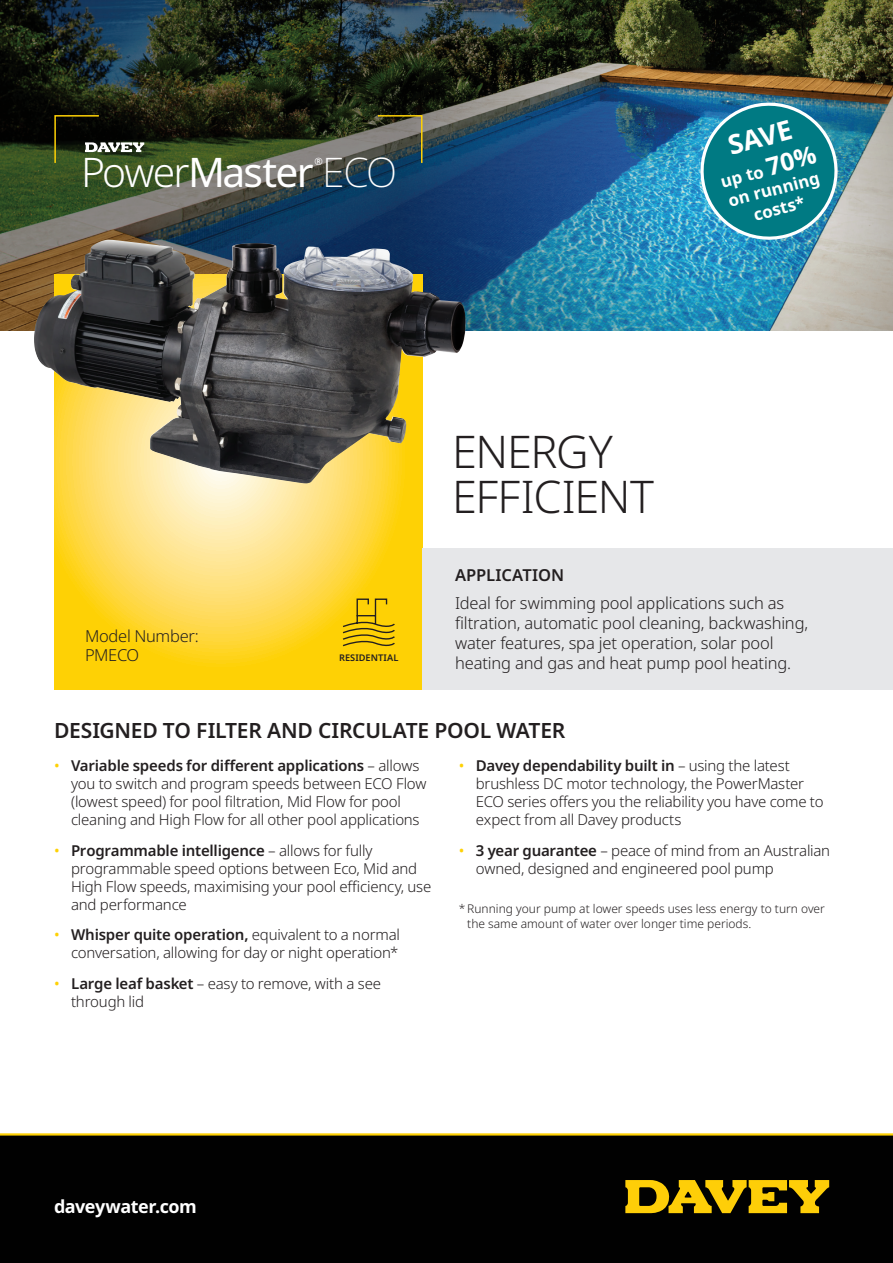
<style>
.page{position:relative;width:893px;height:1263px;background:#fff}
.page>*{position:absolute;margin:0;border:0;box-sizing:border-box;transform-origin:0 0}
.t1{font:300 45px/45px "Noto Sans";letter-spacing:-.025em;color:#231f20}
.t2{font:40.8px "Noto Sans";letter-spacing:-.04em;color:#fff}
.t3{font:700 27px "Noto Sans";color:#fff}
.t4{font:600 21px "Noto Sans";letter-spacing:-.01em;color:#231f20}
.t5{font:700 18px "Noto Sans";letter-spacing:-.025em;color:#fff}
.t6{font:700 16.95px/20.2px "Noto Sans";color:#fff;text-align:center}
.t7{font:300 16.5px/19.8px "Noto Sans";letter-spacing:-.01em;color:#231f20}
.t8{font:600 16.5px "Noto Sans";letter-spacing:-.01em;color:#231f20}
.t9{font:300 15px/18px "Noto Sans";letter-spacing:-.015em;color:#231f20}
.t10{font:300 12px/14.4px "Noto Sans";color:#231f20}
.t11{font:10.05px "Noto Sans";color:#fff}
.t12{font:600 9.15px "Noto Sans";letter-spacing:.005em;color:#231f20}
.s1{font-weight:300}
.s2{font-weight:200}
.s3{font-size:24.75px}
.s4{font-weight:400;color:#fed105}
.s5{font-weight:600}
</style>
<div class="page">
<img style="left:0;top:0;width:893px;height:331px">
<svg style="left:54px;top:114px;width:90px;height:50px;background:#2e351f"></svg>
<svg style="left:376px;top:114px;width:47px;height:50px;background:#595e52"></svg>
<svg style="left:54px;top:274px;width:369px;height:416px;background:#fbd645"></svg>
<div style="left:423px;top:548px;width:470px;height:142px;background:#e6e7e9"></div>
<svg style="left:342px;top:598px;width:54px;height:52px;background:#dcb509"></svg>
<div style="left:0;top:1135px;width:893px;height:128px;background:#010101"></div>
<hr style="left:0;top:1133px;width:893px;height:2px;background:#fed105">
<img style="left:695px;top:97px;width:148px;height:148px">
<svg style="left:625px;top:1180px;width:204px;height:34px"></svg>
<img style="left:34px;top:240px;width:372px;height:244px">
<h2 class="t2" style="left:81px;top:149px;width:318px"><span class="s1">Power</span>Master <span class="s2">ECO</span></h2>
<p class="t11" style="left:314px;top:155px;width:10px">®</p>
<h3 class="t3" style="left:724px;top:127px;width:67px;rotate:-15deg">SAVE</h3>
<p class="t6" style="left:718px;top:173px;width:100px;rotate:-15deg">up to <span class="s3">70% </span>on running costs*</p>
<p class="t7" style="left:85px;top:626px;width:115px">Model Number:<br>PMECO</p>
<p class="t12" style="left:339px;top:652px;width:61px">RESIDENTIAL</p>
<h1 class="t1" style="left:452px;top:430px;width:203px">ENERGY<br>EFFICIENT</h1>
<p class="t8" style="left:455px;top:563px;width:110px">APPLICATION</p>
<p class="t7" style="left:455px;top:594px;width:355px">Ideal for swimming pool applications such as filtration, automatic pool cleaning, backwashing, water features, spa jet operation, solar pool heating and gas and heat pump pool heating.</p>
<h3 class="t4" style="left:54px;top:715px;width:513px">DESIGNED TO FILTER AND CIRCULATE POOL WATER</h3>
<p class="t9" style="left:71px;top:757px;width:357px;text-indent:-17px"><span class="s4">•</span> <span class="s5">Variable speeds for different applications</span> – allows you to switch and program speeds between ECO Flow (lowest speed) for pool filtration, Mid Flow for pool cleaning and High Flow for all other pool applications</p>
<p class="t9" style="left:71px;top:841px;width:362px;text-indent:-17px"><span class="s4">•</span> <span class="s5">Programmable intelligence</span> – allows for fully programmable speed options between Eco, Mid and High Flow speeds, maximising your pool efficiency, use and performance</p>
<p class="t9" style="left:54px;top:926px;width:347px;text-align:right"><span class="s4">•</span> <span class="s5">Whisper quite operation,</span> equivalent to a normal conversation, allowing for day or night operation*</p>
<p class="t9" style="left:71px;top:975px;width:312px;text-indent:-17px"><span class="s4">•</span> <span class="s5">Large leaf basket</span> – easy to remove, with a see through lid</p>
<p class="t9" style="left:476px;top:757px;width:349px;text-indent:-17px"><span class="s4">•</span> <span class="s5">Davey dependability built in</span> – using the latest brushless DC motor technology, the PowerMaster ECO series offers you the reliability you have come to expect from all Davey products</p>
<p class="t9" style="left:476px;top:841px;width:356px;text-indent:-17px"><span class="s4">•</span> <span class="s5">3 year guarantee</span> – peace of mind from an Australian owned, designed and engineered pool pump</p>
<p class="t10" style="left:467px;top:902px;width:359px;text-indent:-9px">* Running your pump at lower speeds uses less energy to turn over the same amount of water over longer time periods.</p>
<p class="t5" style="left:54px;top:1193px;width:144px">daveywater.com</p>
</div>
